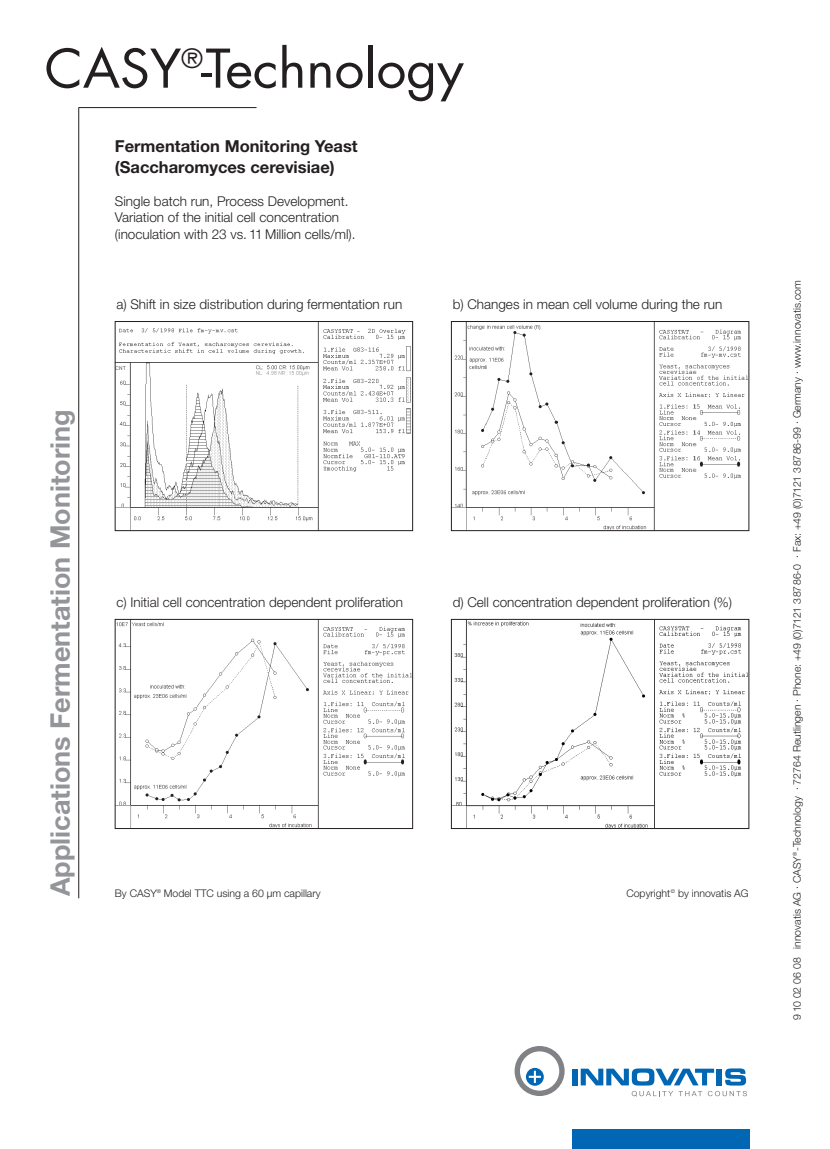
<style>
.page{position:relative;width:830px;height:1149px;background:#fff}
.page>*{position:absolute;margin:0;border:0;box-sizing:border-box;transform-origin:0 0}
.t1{font:51.9px "Futura";color:#231f20}
.t2{font:700 27px "Helvetica Neue";color:#939598}
.t3{font:700 16.5px/21px "Helvetica Neue";color:#231f20}
.t4{font:300 13.5px/16.5px "Helvetica Neue";color:#231f20}
.t5{font:300 10.5px "Helvetica Neue";color:#231f20}
</style>
<div class="page">
<hr style="left:78px;top:107px;width:1px;height:791px;background:#231f20">
<hr style="left:79px;top:107px;width:177px;height:1px;background:#231f20">
<div style="left:572px;top:1068px;width:5px;height:17px;background:#0166b3"></div>
<svg style="left:514px;top:1046px;width:50px;height:49px"></svg>
<svg style="left:580px;top:1068px;width:166px;height:28px"></svg>
<div style="left:572px;top:1129px;width:177px;height:19px;background:#0166b3"></div>
<img style="left:117px;top:323px;width:293px;height:205px">
<div style="left:115px;top:321px;width:297px;height:209px;border:1px solid #231f20"></div>
<img style="left:453px;top:323px;width:293px;height:205px">
<div style="left:451px;top:321px;width:297px;height:209px;border:1px solid #231f20"></div>
<img style="left:117px;top:621px;width:293px;height:205px">
<img style="left:453px;top:621px;width:292px;height:205px">
<div style="left:451px;top:619px;width:297px;height:209px;border:1px solid #231f20"></div>
<h1 class="t1" style="left:45px;top:45px;width:420px">CASY<sup>®</sup>-Technology</h1>
<p class="t3" style="left:115px;top:137px;width:244px">Fermentation Monitoring Yeast (Saccharomyces cerevisiae)</p>
<p class="t4" style="left:115px;top:194px;width:242px">Single batch run, Process Development.<br>Variation of the initial cell concentration (inoculation with 23 vs. 11 Million cells/ml).</p>
<h2 class="t2" style="left:50px;top:896px;width:488px;rotate:-90deg">Applications Fermentation Monitoring</h2>
<p class="t4" style="left:116px;top:297px;width:287px">a) Shift in size distribution during fermentation run</p>
<p class="t4" style="left:452px;top:297px;width:271px">b) Changes in mean cell volume during the run</p>
<p class="t4" style="left:116px;top:595px;width:288px">c) Initial cell concentration dependent proliferation</p>
<p class="t4" style="left:452px;top:595px;width:281px">d) Cell concentration dependent proliferation (%)</p>
<p class="t5" style="left:115px;top:889px;width:207px">By CASY<sup>®</sup> Model TTC using a 60 µm capillary</p>
<p class="t5" style="left:626px;top:889px;width:124px">Copyright<sup>©</sup> by innovatis AG</p>
<p class="t5" style="left:792px;top:1019px;width:740px;rotate:-90deg">9 10 02 06 08 innovatis AG · CASY<sup>®</sup>-Technology · 72764 Reutlingen · Phone: +49 (0)7121 38786-0 · Fax: +49 (0)7121 38786-99 · Germany · www.innovatis.com</p>
</div>
